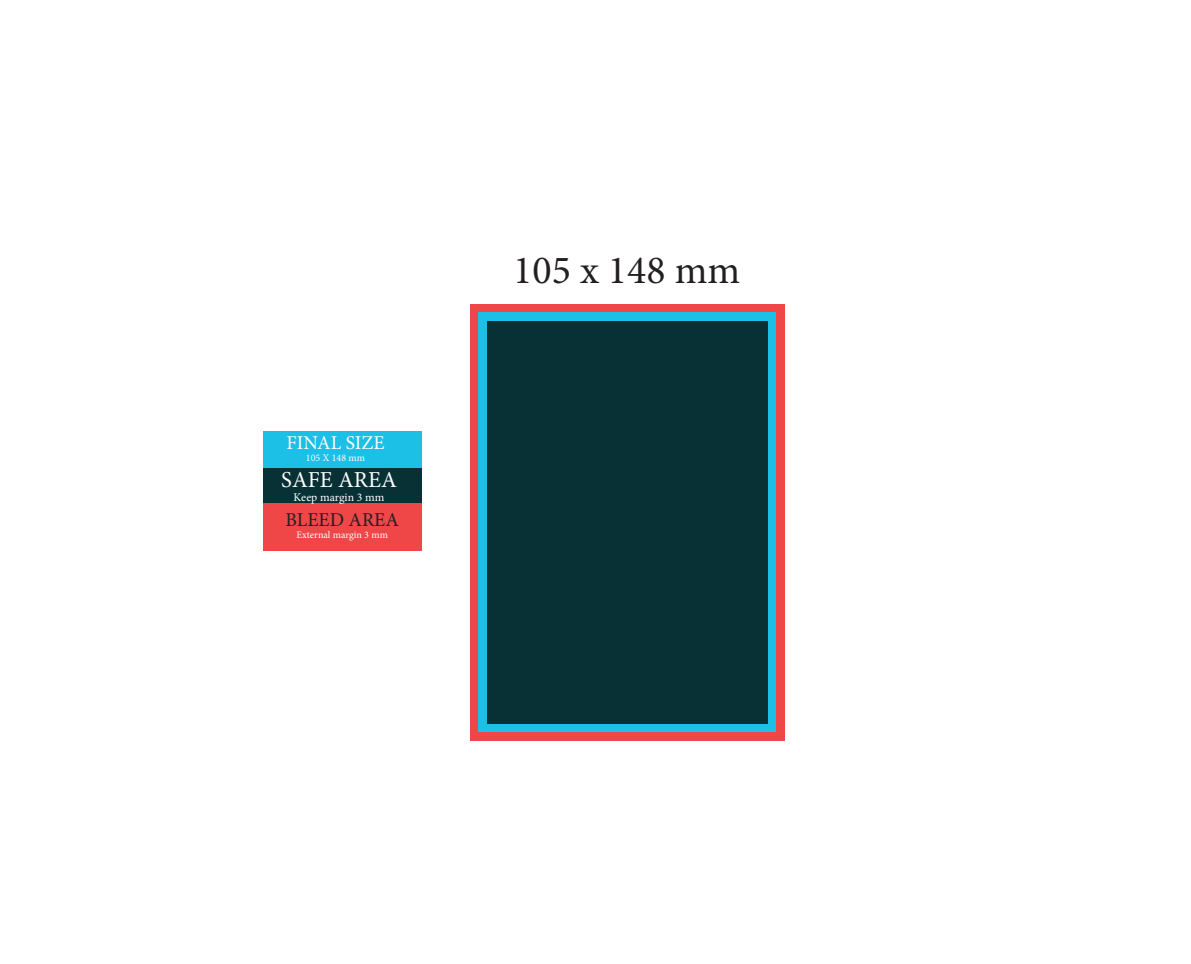
<style>
.page{position:relative;width:1191px;height:964px;background:#fff}
.page>*{position:absolute;margin:0;border:0;box-sizing:border-box;transform-origin:0 0}
.t1{font:40px "Minion Pro";color:#231f20}
.t2{font:22.8px "Minion Pro";color:#fff}
.t3{font:19.6px "Minion Pro";color:#fff}
.t4{font:19.6px "Minion Pro";color:#231f20}
.t5{font:11.7px "Minion Pro";color:#fff}
.t6{font:10.1px "Minion Pro";color:#fff}
</style>
<div class="page">
<div style="left:470px;top:304px;width:315px;height:436px;background:#ef4647"></div>
<div style="left:478px;top:312px;width:298px;height:420px;background:#1cbfe5"></div>
<div style="left:263px;top:431px;width:158px;height:48px;background:#1cbfe5"></div>
<div style="left:263px;top:468px;width:158px;height:47px;background:#083136"></div>
<div style="left:263px;top:504px;width:158px;height:47px;background:#ef4647"></div>
<div style="left:487px;top:321px;width:281px;height:402px;background:#083136"></div>
<h3 class="t3" style="left:286px;top:430px;width:100px">FINAL SIZE</h3>
<p class="t6" style="left:306px;top:451px;width:60px">105 X 148 mm</p>
<h2 class="t2" style="left:281px;top:464px;width:117px">SAFE AREA</h2>
<p class="t5" style="left:294px;top:489px;width:92px">Keep margin 3 mm</p>
<h3 class="t4" style="left:285px;top:507px;width:115px">BLEED AREA</h3>
<p class="t6" style="left:296px;top:528px;width:93px">External margin 3 mm</p>
<h1 class="t1" style="left:513px;top:244px;width:228px">105 x 148 mm</h1>
</div>
